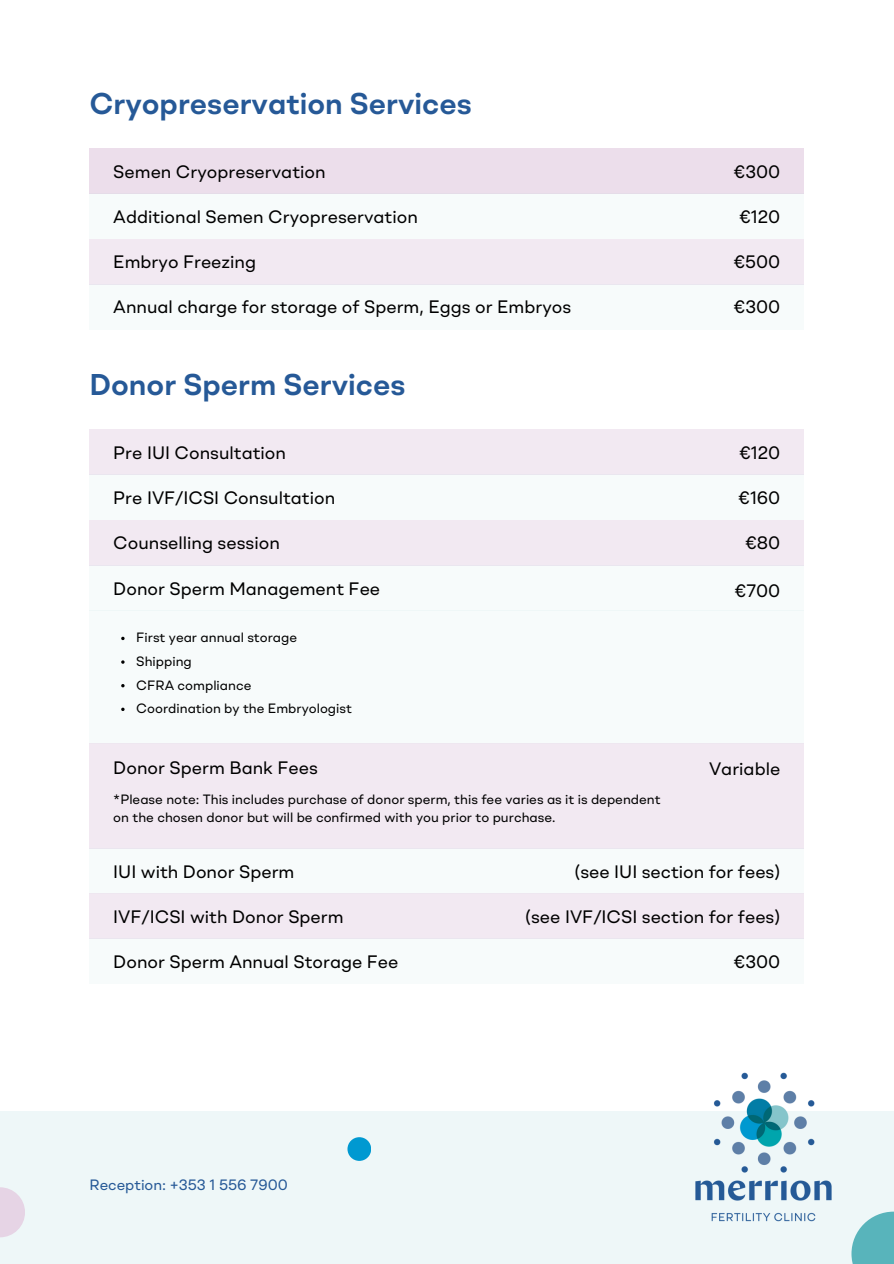
<style>
.page{position:relative;width:894px;height:1264px;background:#fff}
.page>*{position:absolute;margin:0;border:0;box-sizing:border-box;transform-origin:0 0}
.t1{font:600 30px "Shape";color:#265997}
.t2{font:18px "Shape";color:#000}
.t3{font:15px "Shape";color:#265997}
.t4{font:13.5px "Shape";color:#000}
</style>
<div class="page">
<div style="left:0;top:1111px;width:893px;height:152px;background:#eef7f8"></div>
<img style="left:695px;top:1072px;width:137px;height:150px">
<div style="left:347px;top:1137px;width:24px;height:23px;background:#0099d1;border-radius:50%"></div>
<svg style="left:0;top:1187px;width:25px;height:50px"></svg>
<svg style="left:851px;top:1211px;width:42px;height:52px;fill:#58b4bb"></svg>
<div style="left:89px;top:429px;width:715px;height:45px;background:#f2e9f2"></div>
<div style="left:89px;top:474px;width:715px;height:46px;background:#f7fbfb"></div>
<div style="left:89px;top:520px;width:715px;height:45px;background:#f2e9f2"></div>
<div style="left:89px;top:565px;width:715px;height:45px;background:#f7fbfb"></div>
<div style="left:89px;top:610px;width:714px;height:133px;background:#f7fbfb"></div>
<div style="left:89px;top:743px;width:715px;height:46px;background:#f2e9f2"></div>
<div style="left:89px;top:789px;width:715px;height:59px;background:#f2e9f2"></div>
<div style="left:89px;top:848px;width:715px;height:45px;background:#f7fbfb"></div>
<div style="left:89px;top:893px;width:715px;height:45px;background:#f2e9f2"></div>
<div style="left:89px;top:938px;width:715px;height:46px;background:#f7fbfb"></div>
<div style="left:89px;top:148px;width:715px;height:45px;background:#ecdeeb"></div>
<div style="left:89px;top:193px;width:715px;height:46px;background:#f7fbfb"></div>
<div style="left:89px;top:239px;width:715px;height:45px;background:#f2e9f2"></div>
<div style="left:89px;top:284px;width:715px;height:45px;background:#f7fbfb"></div>
<h2 class="t1" style="left:89px;top:91px;width:384px">Cryopreservation Services</h2>
<h2 class="t2" style="left:113px;top:164px;width:214px">Semen Cryopreservation</h2>
<h2 class="t2" style="left:113px;top:209px;width:306px">Additional Semen Cryopreservation</h2>
<h2 class="t2" style="left:113px;top:254px;width:144px">Embryo Freezing</h2>
<h2 class="t2" style="left:113px;top:299px;width:459px">Annual charge for storage of Sperm, Eggs or Embryos</h2>
<h2 class="t1" style="left:89px;top:372px;width:317px">Donor Sperm Services</h2>
<h1 class="t2" style="left:113px;top:445px;width:174px">Pre IUI Consultation</h1>
<h1 class="t2" style="left:113px;top:490px;width:223px">Pre IVF/ICSI Consultation</h1>
<h1 class="t2" style="left:113px;top:535px;width:168px">Counselling session</h1>
<h2 class="t2" style="left:113px;top:581px;width:268px">Donor Sperm Management Fee</h2>
<h2 class="t4" style="left:136px;top:632px;width:162px">First year annual storage</h2>
<h2 class="t4" style="left:136px;top:655px;width:57px">Shipping</h2>
<p class="t4" style="left:136px;top:679px;width:117px">CFRA compliance</p>
<p class="t4" style="left:136px;top:703px;width:217px">Coordination by the Embryologist</p>
<p class="t2" style="left:113px;top:760px;width:206px">Donor Sperm Bank Fees</p>
<h2 class="t4" style="left:113px;top:793px;width:548px">*Please note: This includes purchase of donor sperm, this fee varies as it is dependent</h2>
<p class="t4" style="left:113px;top:811px;width:443px">on the chosen donor but will be confirmed with you prior to purchase.</p>
<p class="t2" style="left:733px;top:164px;width:48px">€300</p>
<p class="t2" style="left:738px;top:209px;width:43px">€120</p>
<p class="t2" style="left:733px;top:254px;width:48px">€500</p>
<p class="t2" style="left:733px;top:299px;width:48px">€300</p>
<h2 class="t2" style="left:738px;top:445px;width:43px">€120</h2>
<h2 class="t2" style="left:738px;top:490px;width:44px">€160</h2>
<h2 class="t2" style="left:744px;top:535px;width:37px">€80</h2>
<p class="t2" style="left:734px;top:583px;width:47px">€700</p>
<p class="t2" style="left:708px;top:761px;width:73px">Variable</p>
<p class="t2" style="left:113px;top:864px;width:183px">IUI with Donor Sperm</p>
<p class="t2" style="left:113px;top:909px;width:232px">IVF/ICSI with Donor Sperm</p>
<p class="t2" style="left:113px;top:954px;width:286px">Donor Sperm Annual Storage Fee</p>
<h1 class="t3" style="left:89px;top:1178px;width:200px">Reception: +353 1 556 7900</h1>
<h2 class="t2" style="left:574px;top:864px;width:207px">(see IUI section for fees)</h2>
<h2 class="t2" style="left:525px;top:909px;width:256px">(see IVF/ICSI section for fees)</h2>
<h2 class="t2" style="left:733px;top:954px;width:48px">€300</h2>
</div>
